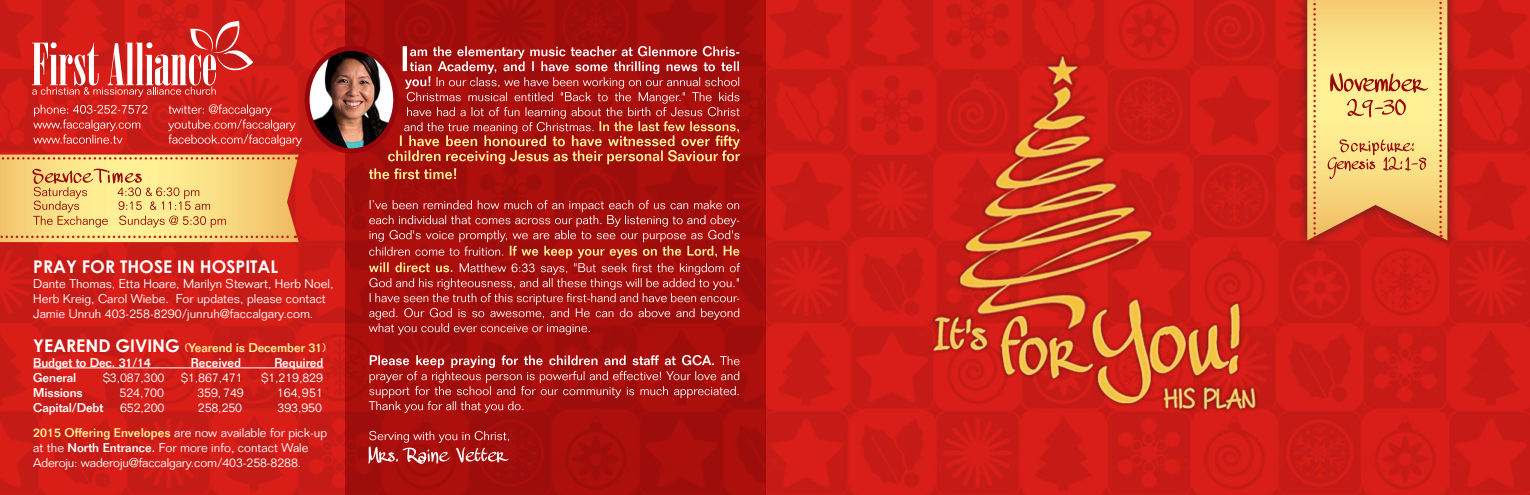
<style>
.page{position:relative;width:1530px;height:495px;background:#fff}
.page>*{position:absolute;margin:0;border:0;box-sizing:border-box;transform-origin:0 0}
.t1{font:700 17.5px "Century Gothic";color:#fff}
.t2{font:300 12.5px/15px "Folio Std";color:#fff}
.t3{font:500 12.5px "Folio Std";letter-spacing:-.01em;color:#fff}
.t4{font:500 12.5px "Folio Std";letter-spacing:-.01em;color:#fff096}
.s1{font-family:"Century Gothic";font-weight:700;font-size:17.5px;color:#fff}
.s2{font-weight:300}
.s3{font-weight:500;color:#fff096}
.s4{font-weight:500}
</style>
<div class="page">
<img style="left:0;top:0;width:1530px;height:495px">
<div style="left:1297px;top:0;width:161px;height:250px;background:#231f20;opacity:.75"></div>
<svg style="left:1307px;top:0;width:140px;height:240px;background:#f4cb7a"></svg>
<div style="left:346px;top:0;width:420px;height:495px;background:#a00d0b"></div>
<svg style="left:32px;top:20px;width:221px;height:77px"></svg>
<svg style="left:33px;top:104px;width:269px;height:42px;background:#d53934"></svg>
<hr style="left:33px;top:368px;width:290px;height:1px;background:#fff">
<svg style="left:1328px;top:139px;width:98px;height:40px;background:#ebc175"></svg>
<svg style="left:1347px;top:99px;width:59px;height:19px"></svg>
<svg style="left:1330px;top:73px;width:98px;height:20px;background:#dea76a"></svg>
<svg style="left:1313px;top:0;width:3px;height:239px"></svg>
<svg style="left:0;top:155px;width:299px;height:87px;background:#f2ca79"></svg>
<svg style="left:1439px;top:0;width:3px;height:237px"></svg>
<svg style="left:368px;top:431px;width:141px;height:33px"></svg>
<svg style="left:369px;top:355px;width:371px;height:58px"></svg>
<svg style="left:369px;top:200px;width:371px;height:135px"></svg>
<svg style="left:369px;top:46px;width:371px;height:133px"></svg>
<img style="left:307px;top:48px;width:89px;height:103px">
<div style="left:305px;top:46px;width:93px;height:107px;border:5px solid #97060a;border-radius:50%"></div>
<p class="t1" style="left:33px;top:253px;width:246px">PRAY FOR THOSE IN HOSPITAL</p>
<p class="t2" style="left:33px;top:276px;width:302px">Dante Thomas, Etta Hoare, Marilyn Stewart, Herb Noel,<br>Herb Kreig, Carol Wiebe. For updates, please contact<br>Jamie Unruh 403-258-8290/junruh@faccalgary.com.</p>
<p class="t4" style="left:33px;top:340px;width:294px"><span class="s1">YEAREND GIVING</span> <span class="s2">(</span>Yearend is December 31<span class="s2">)</span></p>
<p class="t3" style="left:33px;top:355px;width:119px">Budget to Dec. 31/14</p>
<p class="t3" style="left:191px;top:355px;width:52px">Received</p>
<p class="t3" style="left:274px;top:355px;width:51px">Required</p>
<p class="t3" style="left:33px;top:370px;width:45px">General</p>
<p class="t2" style="left:103px;top:370px;width:63px">$3,087,300</p>
<p class="t2" style="left:181px;top:370px;width:63px">$1,867,471</p>
<p class="t2" style="left:262px;top:370px;width:63px">$1,219,829</p>
<p class="t3" style="left:33px;top:385px;width:51px">Missions</p>
<p class="t2" style="left:120px;top:385px;width:46px">524,700</p>
<p class="t2" style="left:197px;top:385px;width:48px">359, 749</p>
<p class="t2" style="left:277px;top:385px;width:47px">164,951</p>
<p class="t3" style="left:33px;top:400px;width:72px">Capital/Debt</p>
<p class="t2" style="left:120px;top:400px;width:46px">652,200</p>
<p class="t2" style="left:198px;top:400px;width:46px">258,250</p>
<p class="t2" style="left:278px;top:400px;width:46px">393,950</p>
<p class="t2" style="left:33px;top:425px;width:295px"><span class="s3">2015 Offering Envelopes</span> are now available for pick-up at the <span class="s4">North Entrance.</span> For more info, contact Wale</p>
<p class="t2" style="left:33px;top:455px;width:270px">Aderoju: waderoju@faccalgary.com/403-258-8288.</p>
</div>
